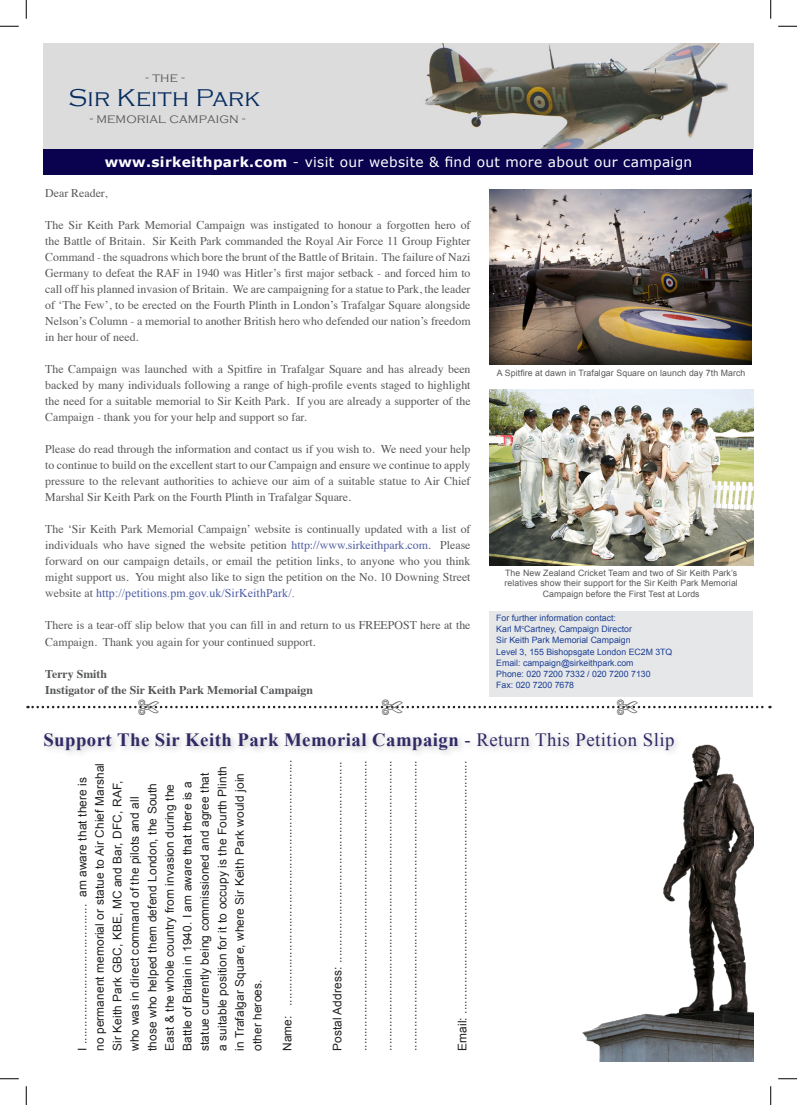
<style>
.page{position:relative;width:797px;height:1105px;background:#fff}
.page>*{position:absolute;margin:0;border:0;box-sizing:border-box;transform-origin:0 0}
.new_body_text{font:300 25px "Copperplate Gothic";letter-spacing:.01em;color:#062c61}
.new_body_text-2{font:700 18.75px "Times New Roman";letter-spacing:.025em;color:#2f2966}
.t1{font:13.75px "Verdana";letter-spacing:.025em;color:#fff}
.new_body_text-3{font:300 13.75px "Copperplate Gothic";letter-spacing:.01em;color:#57585a}
.t2{font:11.88px/16px "Times";color:#57585a;text-align:justify}
.new_body_text-4{font:11.88px/17.5px "Arial";letter-spacing:.01em;color:#231f20}
.t3{font:700 11.88px "Times";color:#57585a}
.t4{font:8.75px "Arial";color:#1b3f94}
.new_body_text-5{font:8.75px/10.5px "Arial";letter-spacing:.01em;color:#57585a;text-align:center}
.s1{font-weight:700}
.s2{color:#4d5a9e}
.s3{font-family:"Times New Roman";color:#4859a4}
.s4{font-family:"Times New Roman"}
.s5{font-weight:400}
</style>
<div class="page">
<div style="left:489px;top:611px;width:264px;height:85px;background:#e6e7e9"></div>
<img style="left:44px;top:44px;width:709px;height:105px">
<div style="left:44px;top:149px;width:709px;height:26px;background:#0a024e"></div>
<img style="left:489px;top:190px;width:263px;height:175px">
<div style="left:40px;top:729px;width:738px;height:73px;background:#231f20;opacity:.25"></div>
<img style="left:489px;top:390px;width:264px;height:176px">
<img style="left:577px;top:736px;width:176px;height:325px">
<svg style="left:0;top:25px;width:19px;height:2px"></svg>
<svg style="left:778px;top:25px;width:19px;height:2px"></svg>
<svg style="left:0;top:1078px;width:19px;height:1px"></svg>
<svg style="left:778px;top:1078px;width:19px;height:1px"></svg>
<svg style="left:25px;top:0;width:2px;height:19px"></svg>
<svg style="left:25px;top:1086px;width:2px;height:19px"></svg>
<svg style="left:770px;top:0;width:1px;height:19px"></svg>
<svg style="left:770px;top:1086px;width:1px;height:19px"></svg>
<svg style="left:28px;top:705px;width:742px;height:4px"></svg>
<p class="new_body_text-3" style="left:146px;top:70px;width:40px">- the -</p>
<p class="new_body_text" style="left:69px;top:84px;width:193px">Sir Keith Park</p>
<p class="new_body_text-3" style="left:90px;top:111px;width:157px">- memorial campaign -</p>
<p class="t1" style="left:105px;top:153px;width:589px"><span class="s1">www.sirkeithpark.com</span> - visit our website &amp; find out more about our campaign</p>
<p class="t2" style="left:45px;top:184px;width:64px">Dear Reader,</p>
<p class="t2" style="left:45px;top:216px;width:427px">The Sir Keith Park Memorial Campaign was instigated to honour a forgotten hero of the Battle of Britain. Sir Keith Park commanded the Royal Air Force 11 Group Fighter Command - the squadrons which bore the brunt of the Battle of Britain. The failure of Nazi Germany to defeat the RAF in 1940 was Hitler’s first major setback - and forced him to call off his planned invasion of Britain. We are campaigning for a statue to Park, the leader of ‘The Few’, to be erected on the Fourth Plinth in London’s Trafalgar Square alongside Nelson’s Column - a memorial to another British hero who defended our nation’s freedom in her hour of need.</p>
<p class="t2" style="left:45px;top:360px;width:427px">The Campaign was launched with a Spitfire in Trafalgar Square and has already been backed by many individuals following a range of high-profile events staged to highlight the need for a suitable memorial to Sir Keith Park. If you are already a supporter of the Campaign - thank you for your help and support so far.</p>
<p class="t2" style="left:45px;top:440px;width:427px">Please do read through the information and contact us if you wish to. We need your help to continue to build on the excellent start to our Campaign and ensure we continue to apply pressure to the relevant authorities to achieve our aim of a suitable statue to Air Chief Marshal Sir Keith Park on the Fourth Plinth in Trafalgar Square.</p>
<p class="t2" style="left:45px;top:520px;width:427px">The ‘Sir Keith Park Memorial Campaign’ website is continually updated with a list of individuals who have signed the website petition <span class="s2">http://www.sirkeithpark.com</span>. Please forward on our campaign details, or email the petition links, to anyone who you think might support us. You might also like to sign the petition on the No. 10 Downing Street website at <span class="s3">http://petitions.pm.gov.uk/SirKeithPark/</span><span class="s4">.</span></p>
<p class="t2" style="left:45px;top:616px;width:427px">There is a tear-off slip below that you can fill in and return to us FREEPOST here at the<br>Campaign. Thank you again for your continued support.</p>
<p class="t3" style="left:45px;top:662px;width:63px">Terry Smith</p>
<p class="t3" style="left:45px;top:678px;width:269px">Instigator of the Sir Keith Park Memorial Campaign</p>
<p class="new_body_text-5" style="left:497px;top:368px;width:250px">A Spitfire at dawn in Trafalgar Square on launch day 7th March</p>
<p class="new_body_text-5" style="left:504px;top:568px;width:235px">The New Zealand Cricket Team and two of Sir Keith Park’s relatives show their support for the Sir Keith Park Memorial<br>Campaign before the First Test at Lords</p>
<p class="t4" style="left:496px;top:612px;width:121px">For further information contact:</p>
<p class="t4" style="left:496px;top:623px;width:137px">Karl M<sup>c</sup>Cartney, Campaign Director</p>
<p class="t4" style="left:496px;top:634px;width:136px">Sir Keith Park Memorial Campaign</p>
<p class="t4" style="left:496px;top:646px;width:178px">Level 3, 155 Bishopsgate London EC2M 3TQ</p>
<p class="t4" style="left:496px;top:657px;width:139px">Email: campaign@sirkeithpark.com</p>
<p class="t4" style="left:496px;top:668px;width:156px">Phone: 020 7200 7332 / 020 7200 7130</p>
<p class="t4" style="left:496px;top:679px;width:79px">Fax: 020 7200 7678</p>
<p class="new_body_text-2" style="left:43px;top:727px;width:632px">Support The Sir Keith Park Memorial Campaign <span class="s5">- Return This Petition Slip</span></p>
<p class="new_body_text-4" style="left:74px;top:1051px;width:289px;rotate:-90deg">I ......................................... am aware that there is no permanent memorial or statue to Air Chief Marshal Sir Keith Park GBC, KBE, MC and Bar, DFC, RAF, who was in direct command of the pilots and all<br>those who helped them defend London, the South East &amp; the whole country from invasion during the Battle of Britain in 1940. I am aware that there is a statue currently being commissioned and agree that a suitable position for it to occupy is the Fourth Plinth in Trafalgar Square, where Sir Keith Park would join other heroes.</p>
<p class="new_body_text-4" style="left:279px;top:1051px;width:293px;rotate:-90deg">Name: ........................................................................</p>
<p class="new_body_text-4" style="left:325px;top:1051px;width:292px;line-height:25px;text-align:justify;rotate:-90deg">Postal Address: ........................................................... ..................................................................................... ..................................................................................... .....................................................................................</p>
<p class="new_body_text-4" style="left:454px;top:1051px;width:292px;rotate:-90deg">Email: ..........................................................................</p>
</div>
